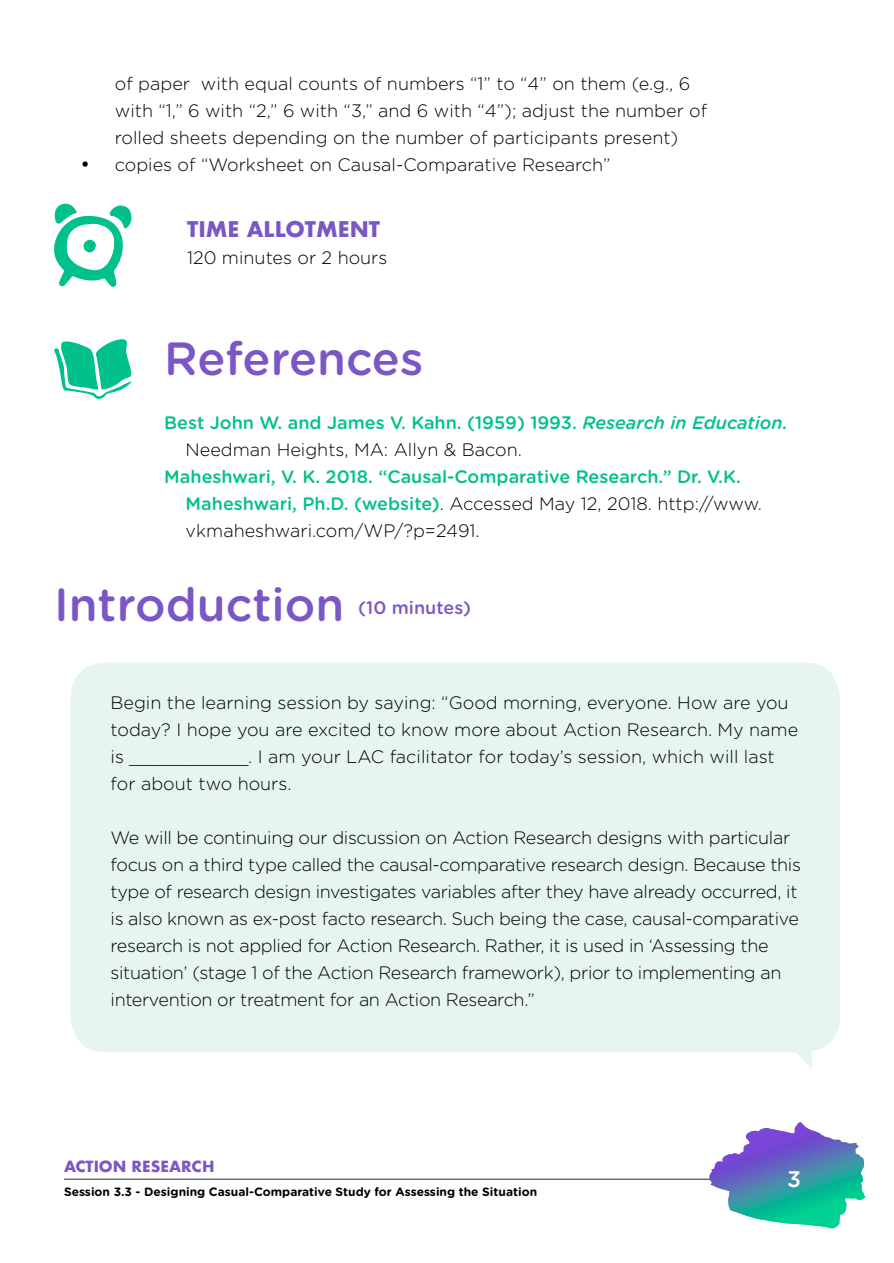
<style>
.page{position:relative;width:894px;height:1263px;background:#fff}
.page>*{position:absolute;margin:0;border:0;box-sizing:border-box;transform-origin:0 0}
.t1{font:500 46.5px "Gotham Rounded";color:#7b57c5}
.t2{font:500 22.5px "Gotham Rounded";color:#fff}
.t3{font:700 21px "Futura";color:#7b57c5}
.t4{font:300 18px/27px "Gotham Rounded";letter-spacing:-.02em;color:#000}
.t5{font:300 18px/27px "Gotham Rounded";color:#000}
.t6{font:500 18px/27px "Gotham Rounded";color:#00c08b}
.t7{font:500 18px "Gotham Rounded";color:#7b57c5}
.t8{font:700 15px "Futura";color:#7b57c5}
.t9{font:700 12px "Gotham Rounded";color:#000}
.s1{font-style:italic}
.s2{font-weight:300;color:#000}
</style>
<div class="page">
<hr style="left:64px;top:1178px;width:673px;height:2px;background:#6d6e71">
<svg style="left:708px;top:1122px;width:157px;height:104px"></svg>
<div style="left:71px;top:663px;width:768px;height:406px;background:#e7f5f0"></div>
<svg style="left:54px;top:203px;width:77px;height:84px"></svg>
<div style="left:83px;top:240px;width:13px;height:12px;background:#00c08b;border-radius:6px"></div>
<svg style="left:54px;top:339px;width:78px;height:60px"></svg>
<p class="t5" style="left:115px;top:69px;width:593px">of paper with equal counts of numbers “1” to “4” on them (e.g., 6 with “1,” 6 with “2,” 6 with “3,” and 6 with “4”); adjust the number of rolled sheets depending on the number of participants present)</p>
<p class="t5" style="left:81px;top:150px;width:531px">• copies of “Worksheet on Causal-Comparative Research”</p>
<p class="t3" style="left:187px;top:214px;width:194px">TIME ALLOTMENT</p>
<p class="t5" style="left:187px;top:244px;width:202px">120 minutes or 2 hours</p>
<h1 class="t1" style="left:164px;top:325px;width:260px">References</h1>
<p class="t6" style="left:185px;top:408px;width:603px;text-indent:-21px">Best John W. and James V. Kahn. (1959) 1993. <span class="s1">Research in Education.<br></span><span class="s2">Needman Heights, MA: Allyn &amp; Bacon.</span></p>
<p class="t6" style="left:185px;top:462px;width:577px;text-indent:-21px">Maheshwari, V. K. 2018. “Causal-Comparative Research.” Dr. V.K.<br>Maheshwari, Ph.D. (website)<span class="s2">. Accessed May 12, 2018. http://www. vkmaheshwari.com/WP/?p=2491.</span></p>
<h1 class="t1" style="left:54px;top:571px;width:291px">Introduction</h1>
<p class="t7" style="left:358px;top:594px;width:114px">(10 minutes)</p>
<p class="t5" style="left:110px;top:688px;width:689px">Begin the learning session by saying: “Good morning, everyone. How are you today? I hope you are excited to know more about Action Research. My name is ___________. I am your LAC facilitator for today’s session, which will last for about two hours.</p>
<p class="t4" style="left:110px;top:823px;width:691px">We will be continuing our discussion on Action Research designs with particular focus on a third type called the causal-comparative research design. Because this type of research design investigates variables after they have already occurred, it is also known as ex-post facto research. Such being the case, causal-comparative research is not applied for Action Research. Rather, it is used in ‘Assessing the situation’ (stage 1 of the Action Research framework), prior to implementing an intervention or treatment for an Action Research.”</p>
<p class="t8" style="left:64px;top:1155px;width:152px">ACTION RESEARCH</p>
<p class="t9" style="left:64px;top:1183px;width:474px">Session 3.3 - Designing Casual-Comparative Study for Assessing the Situation</p>
<p class="t2" style="left:786px;top:1162px;width:15px">3</p>
</div>
